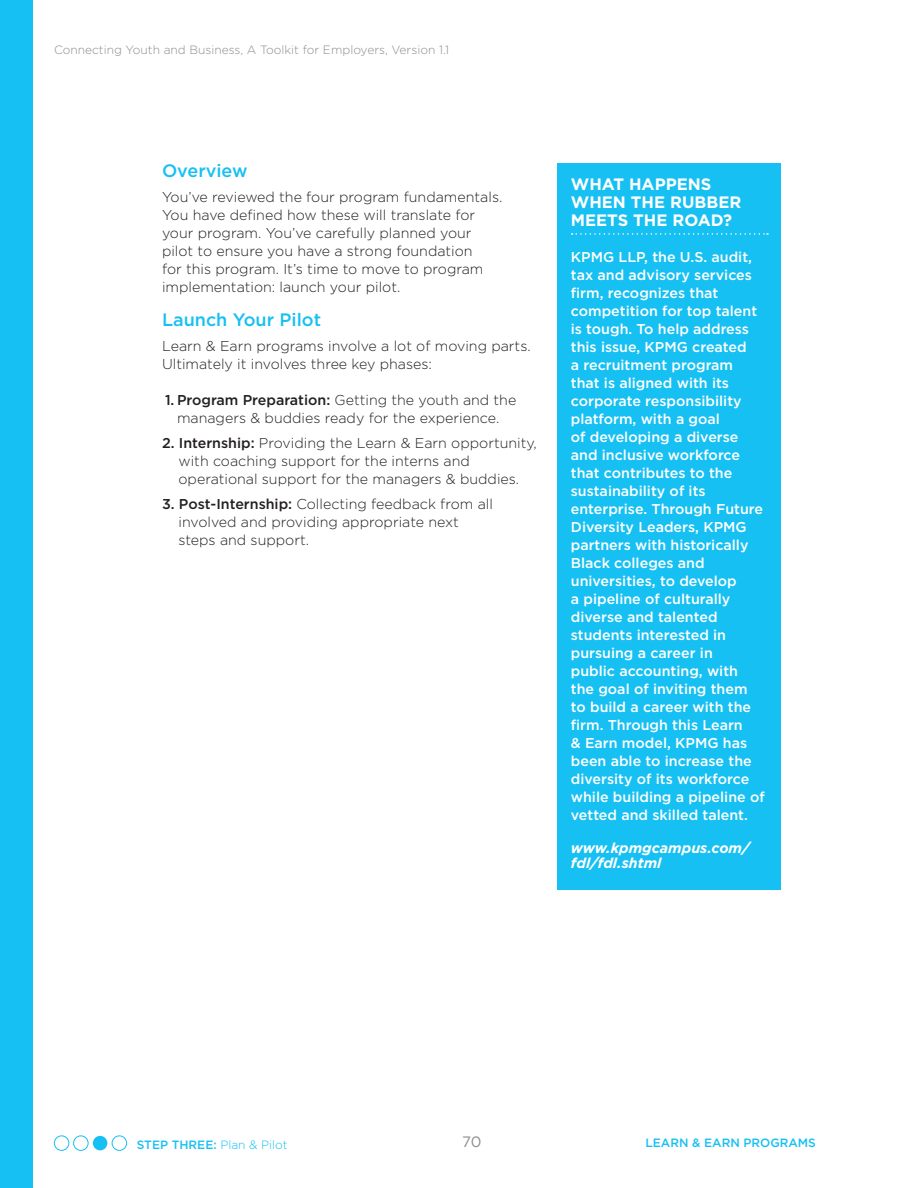
<style>
.page{position:relative;width:918px;height:1188px;background:#fff}
.page>*{position:absolute;margin:0;border:0;box-sizing:border-box;transform-origin:0 0}
.t1{font:500 18px "Gotham";color:#17c0f2}
.t2{font:700 16.5px/18px "Gotham";color:#fff}
.t3{font:15px "Gotham";color:#8a8c8f}
.t4{font:500 14.25px/18px "Gotham";color:#fff}
.t5{font:300 14.25px/18px "Gotham";color:#231f20}
.t6{font:italic 700 14.25px/15px "Gotham";color:#fff}
.t7{font:300 12px "Gotham";color:#8a8c8f}
.t8{font:500 12px "Gotham";letter-spacing:.155em;color:#17c0f2}
.t9{font:300 12px "Gotham";color:#17c0f2}
.t10{font:500 12px "Gotham";letter-spacing:.12em;color:#17c0f2}
.s1{font-weight:500}
</style>
<div class="page">
<div style="left:54px;top:1135px;width:15px;height:16px;border:1px solid #17c0f2;border-radius:50%"></div>
<div style="left:73px;top:1135px;width:15px;height:16px;border:1px solid #17c0f2;border-radius:50%"></div>
<div style="left:93px;top:1136px;width:14px;height:14px;background:#17c0f2;border-radius:50%"></div>
<div style="left:112px;top:1135px;width:15px;height:16px;border:1px solid #17c0f2;border-radius:50%"></div>
<div style="left:0;top:0;width:32px;height:1188px;background:#17c0f2"></div>
<div style="left:557px;top:163px;width:224px;height:727px;background:#17c0f2"></div>
<svg style="left:572px;top:233px;width:196px;height:2px"></svg>
<p class="t7" style="left:54px;top:43px;width:397px">Connecting Youth and Business, A Toolkit for Employers, Version 1.1</p>
<p class="t1" style="left:162px;top:160px;width:87px">Overview</p>
<p class="t5" style="left:162px;top:188px;width:342px">You’ve reviewed the four program fundamentals.<br>You have defined how these will translate for your program. You’ve carefully planned your pilot to ensure you have a strong foundation<br>for this program. It’s time to move to program implementation: launch your pilot.</p>
<p class="t1" style="left:162px;top:310px;width:161px">Launch Your Pilot</p>
<p class="t5" style="left:162px;top:337px;width:370px">Learn &amp; Earn programs involve a lot of moving parts.<br>Ultimately it involves three key phases:</p>
<p class="t5" style="left:165px;top:391px;width:353px;text-align:center"><span class="s1">1. Program Preparation:</span> Getting the youth and the managers &amp; buddies ready for the experience.</p>
<p class="t5" style="left:179px;top:434px;width:360px;text-indent:-17px"><span class="s1">2. Internship:</span> Providing the Learn &amp; Earn opportunity, with coaching support for the interns and operational support for the managers &amp; buddies.</p>
<p class="t5" style="left:179px;top:494px;width:316px;text-indent:-17px"><span class="s1">3. Post-Internship:</span> Collecting feedback from all involved and providing appropriate next steps and support.</p>
<p class="t2" style="left:571px;top:175px;width:172px">WHAT HAPPENS<br>WHEN THE RUBBER<br>MEETS THE ROAD?</p>
<p class="t4" style="left:571px;top:248px;width:195px">KPMG LLP, the U.S. audit, tax and advisory services firm, recognizes that competition for top talent is tough. To help address this issue, KPMG created<br>a recruitment program that is aligned with its corporate responsibility platform, with a goal<br>of developing a diverse and inclusive workforce that contributes to the sustainability of its enterprise. Through Future<br>Diversity Leaders, KPMG partners with historically<br>Black colleges and universities, to develop<br>a pipeline of culturally diverse and talented students interested in pursuing a career in<br>public accounting, with the goal of inviting them to build a career with the firm. Through this Learn<br>&amp; Earn model, KPMG has been able to increase the diversity of its workforce while building a pipeline of vetted and skilled talent.</p>
<p class="t6" style="left:571px;top:840px;width:180px">www.kpmgcampus.com/ fdl/fdl.shtml</p>
<p class="t10" style="left:137px;top:1138px;width:45px">Step thr</p>
<p class="t9" style="left:197px;top:1138px;width:92px"><span class="s1">ee:</span> Plan &amp; Pilot</p>
<p class="t3" style="left:462px;top:1133px;width:21px">70</p>
<p class="t8" style="left:646px;top:1136px;width:162px">learn &amp; earn programs</p>
</div>
